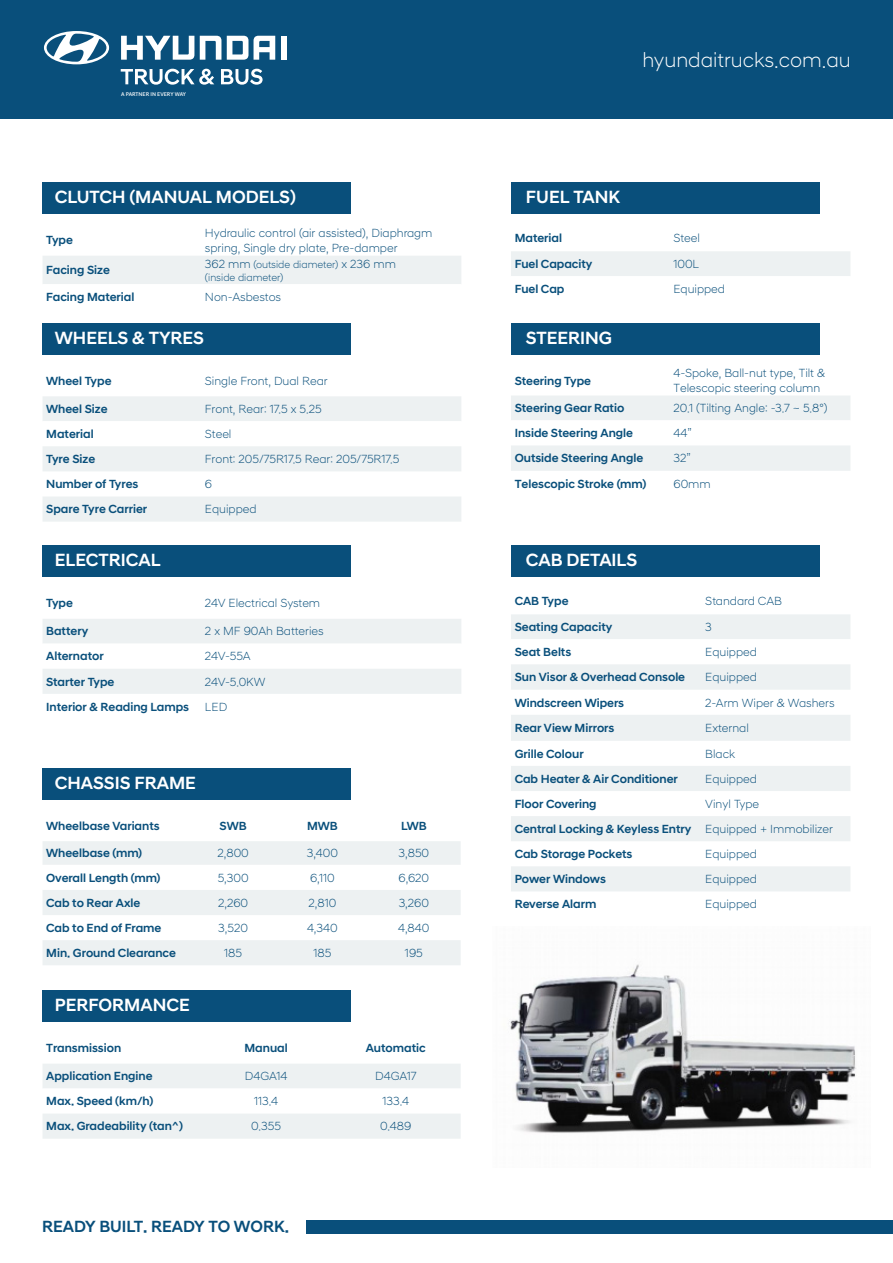
<style>
.page{position:relative;width:893px;height:1263px;background:#fff}
.page>*{position:absolute;margin:0;border:0;box-sizing:border-box;transform-origin:0 0}
.t1{font:21px "Hyundai Sans Head KROTF Light";color:#fff}
.t2{font:18px "Hyundai Sans Head KROTF Medium";color:#fff}
.t3{font:16.5px "Hyundai Sans Head KROTF Medium";color:#094f7b}
.t4{font:12px "Hyundai Sans Head KROTF Medium";color:#094f7b}
.t5{font:12px/14.4px "Hyundai Sans Head KROTF Light";color:#094f7b}
.t6{font:10.5px/12.6px "Hyundai Sans Head KROTF Light";color:#094f7b}
.t7{font:5.55px "Hyundai Sans Text KROTF Medium";color:#fff}
.s1{font-size:12px}
</style>
<div class="page">
<div style="left:0;top:0;width:893px;height:119px;background:#094f7b"></div>
<div style="left:306px;top:1220px;width:587px;height:13px;background:#094f7b"></div>
<svg style="left:121px;top:36px;width:73px;height:24px"></svg>
<svg style="left:200px;top:36px;width:21px;height:24px"></svg>
<svg style="left:227px;top:36px;width:21px;height:24px"></svg>
<svg style="left:254px;top:36px;width:21px;height:24px"></svg>
<div style="left:281px;top:36px;width:5px;height:24px;background:#fff"></div>
<svg style="left:44px;top:31px;width:65px;height:33px"></svg>
<svg style="left:121px;top:69px;width:93px;height:16px"></svg>
<svg style="left:221px;top:69px;width:42px;height:16px"></svg>
<div style="left:511px;top:183px;width:309px;height:31px;background:#094f7b"></div>
<div style="left:511px;top:323px;width:309px;height:32px;background:#094f7b"></div>
<div style="left:511px;top:546px;width:309px;height:31px;background:#094f7b"></div>
<div style="left:43px;top:183px;width:308px;height:31px;background:#094f7b"></div>
<div style="left:43px;top:323px;width:308px;height:32px;background:#094f7b"></div>
<div style="left:43px;top:546px;width:308px;height:31px;background:#094f7b"></div>
<div style="left:43px;top:768px;width:308px;height:32px;background:#094f7b"></div>
<div style="left:43px;top:990px;width:308px;height:32px;background:#094f7b"></div>
<div style="left:43px;top:256px;width:418px;height:28px;background:#edf1f2"></div>
<svg style="left:43px;top:396px;width:418px;height:126px"></svg>
<svg style="left:43px;top:619px;width:418px;height:75px"></svg>
<svg style="left:43px;top:841px;width:418px;height:124px"></svg>
<svg style="left:43px;top:1064px;width:418px;height:75px"></svg>
<div style="left:511px;top:251px;width:339px;height:25px;background:#edf1f2"></div>
<svg style="left:511px;top:396px;width:339px;height:75px"></svg>
<div style="left:511px;top:614px;width:339px;height:25px;background:#edf1f2"></div>
<svg style="left:511px;top:664px;width:339px;height:227px;fill:#edf1f2"></svg>
<img style="left:509px;top:964px;width:347px;height:169px">
<p class="t7" style="left:121px;top:91px;width:67px">A PARTNER IN EVERY WAY</p>
<p class="t2" style="left:55px;top:186px;width:243px">CLUTCH (MANUAL MODELS)</p>
<p class="t4" style="left:46px;top:233px;width:28px">Type</p>
<p class="t5" style="left:205px;top:226px;width:229px">Hydraulic control (air assisted), Diaphragm spring, Single dry plate, Pre-damper</p>
<p class="t4" style="left:46px;top:263px;width:65px">Facing Size</p>
<p class="t6" style="left:205px;top:258px;width:193px"><span class="s1">362 mm</span> (outside diameter) <span class="s1">x 236 mm </span>(inside diameter)</p>
<p class="t4" style="left:46px;top:290px;width:90px">Facing Material</p>
<p class="t5" style="left:205px;top:290px;width:78px">Non-Asbestos</p>
<p class="t2" style="left:55px;top:327px;width:151px">WHEELS &amp; TYRES</p>
<p class="t4" style="left:46px;top:374px;width:67px">Wheel Type</p>
<p class="t5" style="left:205px;top:374px;width:124px">Single Front, Dual Rear</p>
<p class="t4" style="left:46px;top:402px;width:63px">Wheel Size</p>
<p class="t5" style="left:205px;top:402px;width:118px">Front, Rear: 17.5 x 5.25</p>
<p class="t4" style="left:46px;top:427px;width:49px">Material</p>
<p class="t5" style="left:205px;top:427px;width:28px">Steel</p>
<p class="t4" style="left:46px;top:452px;width:51px">Tyre Size</p>
<p class="t5" style="left:205px;top:452px;width:196px">Front: 205/75R17.5 Rear: 205/75R17.5</p>
<p class="t4" style="left:46px;top:477px;width:94px">Number of Tyres</p>
<p class="t5" style="left:205px;top:477px;width:9px">6</p>
<p class="t4" style="left:46px;top:502px;width:102px">Spare Tyre Carrier</p>
<p class="t5" style="left:205px;top:502px;width:53px">Equipped</p>
<p class="t2" style="left:55px;top:550px;width:107px">ELECTRICAL</p>
<p class="t4" style="left:46px;top:596px;width:28px">Type</p>
<p class="t5" style="left:205px;top:596px;width:117px">24V Electrical System</p>
<p class="t4" style="left:46px;top:624px;width:43px">Battery</p>
<p class="t5" style="left:205px;top:624px;width:120px">2 x MF 90Ah Batteries</p>
<p class="t4" style="left:46px;top:649px;width:59px">Alternator</p>
<p class="t5" style="left:205px;top:649px;width:47px">24V-55A</p>
<p class="t4" style="left:46px;top:674px;width:70px">Starter Type</p>
<p class="t5" style="left:205px;top:674px;width:62px">24V-5.0KW</p>
<p class="t4" style="left:46px;top:699px;width:144px">Interior &amp; Reading Lamps</p>
<p class="t5" style="left:205px;top:699px;width:24px">LED</p>
<p class="t2" style="left:55px;top:772px;width:143px">CHASSIS FRAME</p>
<p class="t4" style="left:46px;top:819px;width:115px">Wheelbase Variants</p>
<p class="t4" style="left:220px;top:819px;width:29px">SWB</p>
<p class="t4" style="left:307px;top:819px;width:32px">MWB</p>
<p class="t4" style="left:401px;top:819px;width:27px">LWB</p>
<p class="t4" style="left:46px;top:846px;width:97px">Wheelbase (mm)</p>
<p class="t5" style="left:217px;top:846px;width:33px">2,800</p>
<p class="t5" style="left:307px;top:846px;width:33px">3,400</p>
<p class="t5" style="left:399px;top:846px;width:32px">3,850</p>
<p class="t4" style="left:46px;top:870px;width:116px">Overall Length (mm)</p>
<p class="t5" style="left:218px;top:870px;width:32px">5,300</p>
<p class="t5" style="left:310px;top:870px;width:26px">6,110</p>
<p class="t5" style="left:399px;top:870px;width:32px">6,620</p>
<p class="t4" style="left:46px;top:895px;width:96px">Cab to Rear Axle</p>
<p class="t5" style="left:218px;top:895px;width:32px">2,260</p>
<p class="t5" style="left:309px;top:895px;width:29px">2,810</p>
<p class="t5" style="left:399px;top:895px;width:32px">3,260</p>
<p class="t4" style="left:46px;top:921px;width:117px">Cab to End of Frame</p>
<p class="t5" style="left:218px;top:920px;width:31px">3,520</p>
<p class="t5" style="left:307px;top:920px;width:32px">4,340</p>
<p class="t5" style="left:398px;top:920px;width:33px">4,840</p>
<p class="t4" style="left:46px;top:946px;width:131px">Min. Ground Clearance</p>
<p class="t5" style="left:224px;top:945px;width:19px">185</p>
<p class="t5" style="left:313px;top:945px;width:19px">185</p>
<p class="t5" style="left:405px;top:945px;width:19px">195</p>
<p class="t2" style="left:55px;top:994px;width:137px">PERFORMANCE</p>
<p class="t4" style="left:46px;top:1041px;width:77px">Transmission</p>
<p class="t4" style="left:244px;top:1041px;width:45px">Manual</p>
<p class="t4" style="left:366px;top:1041px;width:61px">Automatic</p>
<p class="t4" style="left:46px;top:1069px;width:108px">Application Engine</p>
<p class="t5" style="left:245px;top:1069px;width:44px">D4GA14</p>
<p class="t5" style="left:375px;top:1069px;width:43px">D4GA17</p>
<p class="t4" style="left:46px;top:1094px;width:109px">Max. Speed (km/h)</p>
<p class="t5" style="left:254px;top:1094px;width:26px">113.4</p>
<p class="t5" style="left:382px;top:1094px;width:28px">133.4</p>
<p class="t4" style="left:46px;top:1119px;width:138px">Max. Gradeability (tan^)</p>
<p class="t5" style="left:251px;top:1119px;width:31px">0.355</p>
<p class="t5" style="left:380px;top:1119px;width:33px">0.489</p>
<h3 class="t3" style="left:42px;top:1217px;width:249px">READY BUILT. READY TO WORK.</h3>
<h1 class="t1" style="left:642px;top:48px;width:210px">hyundaitrucks.com.au</h1>
<p class="t2" style="left:526px;top:186px;width:96px">FUEL TANK</p>
<p class="t4" style="left:515px;top:231px;width:49px">Material</p>
<p class="t5" style="left:673px;top:231px;width:28px">Steel</p>
<p class="t4" style="left:515px;top:257px;width:79px">Fuel Capacity</p>
<p class="t5" style="left:673px;top:257px;width:27px">100L</p>
<p class="t4" style="left:515px;top:282px;width:51px">Fuel Cap</p>
<p class="t5" style="left:673px;top:281px;width:53px">Equipped</p>
<p class="t2" style="left:526px;top:327px;width:88px">STEERING</p>
<p class="t4" style="left:515px;top:373px;width:78px">Steering Type</p>
<p class="t5" style="left:673px;top:366px;width:153px">4-Spoke, Ball-nut type, Tilt &amp;<br>Telescopic steering column</p>
<p class="t4" style="left:515px;top:401px;width:111px">Steering Gear Ratio</p>
<p class="t5" style="left:673px;top:401px;width:156px">20.1 (Tilting Angle: -3.7 ~ 5.8°)</p>
<p class="t4" style="left:515px;top:426px;width:120px">Inside Steering Angle</p>
<p class="t5" style="left:673px;top:426px;width:20px">44”</p>
<p class="t4" style="left:515px;top:451px;width:130px">Outside Steering Angle</p>
<p class="t5" style="left:673px;top:451px;width:19px">32”</p>
<p class="t4" style="left:515px;top:476px;width:133px">Telescopic Stroke (mm)</p>
<p class="t5" style="left:673px;top:476px;width:39px">60mm</p>
<p class="t2" style="left:526px;top:550px;width:113px">CAB DETAILS</p>
<p class="t4" style="left:515px;top:594px;width:55px">CAB Type</p>
<p class="t5" style="left:705px;top:594px;width:78px">Standard CAB</p>
<p class="t4" style="left:515px;top:620px;width:99px">Seating Capacity</p>
<p class="t5" style="left:705px;top:620px;width:8px">3</p>
<p class="t4" style="left:515px;top:645px;width:58px">Seat Belts</p>
<p class="t5" style="left:705px;top:645px;width:53px">Equipped</p>
<p class="t4" style="left:515px;top:670px;width:172px">Sun Visor &amp; Overhead Console</p>
<p class="t5" style="left:705px;top:670px;width:53px">Equipped</p>
<p class="t4" style="left:515px;top:695px;width:111px">Windscreen Wipers</p>
<p class="t5" style="left:705px;top:695px;width:131px">2-Arm Wiper &amp; Washers</p>
<p class="t4" style="left:515px;top:721px;width:101px">Rear View Mirrors</p>
<p class="t5" style="left:705px;top:721px;width:45px">External</p>
<p class="t4" style="left:515px;top:746px;width:71px">Grille Colour</p>
<p class="t5" style="left:705px;top:746px;width:31px">Black</p>
<p class="t4" style="left:515px;top:771px;width:165px">Cab Heater &amp; Air Conditioner</p>
<p class="t5" style="left:705px;top:771px;width:53px">Equipped</p>
<p class="t4" style="left:515px;top:796px;width:83px">Floor Covering</p>
<p class="t5" style="left:705px;top:796px;width:55px">Vinyl Type</p>
<p class="t4" style="left:515px;top:822px;width:178px">Central Locking &amp; Keyless Entry</p>
<p class="t5" style="left:705px;top:821px;width:129px">Equipped + Immobilizer</p>
<p class="t4" style="left:515px;top:847px;width:119px">Cab Storage Pockets</p>
<p class="t5" style="left:705px;top:847px;width:53px">Equipped</p>
<p class="t4" style="left:515px;top:872px;width:93px">Power Windows</p>
<p class="t5" style="left:705px;top:872px;width:53px">Equipped</p>
<p class="t4" style="left:515px;top:897px;width:83px">Reverse Alarm</p>
<p class="t5" style="left:705px;top:897px;width:53px">Equipped</p>
</div>
